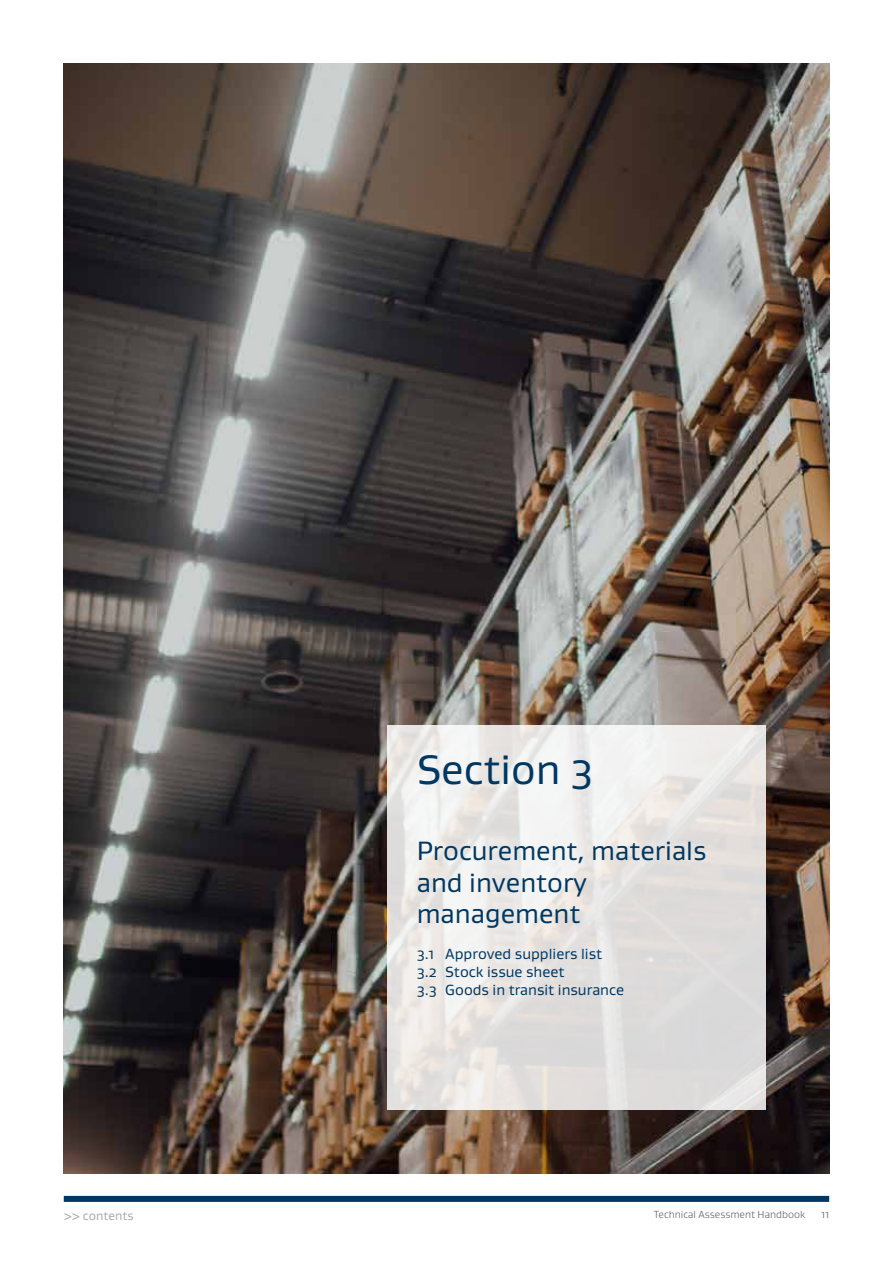
<style>
.page{position:relative;width:893px;height:1263px;background:#fff}
.page>*{position:absolute;margin:0;border:0;box-sizing:border-box;transform-origin:0 0}
.t1{font:42px "Gustan";color:#003862}
.t2{font:27px/31.5px "Gustan";color:#003862}
.t3{font:15px/18px "Gustan";color:#003862}
.t4{font:12.45px "Gustan";color:#a7a9ac}
.t5{font:300 10.5px "Gustan";color:#58595b}
.t6{font:10.5px "Gustan";color:#77787b}
</style>
<div class="page">
<div style="left:64px;top:1196px;width:765px;height:6px;background:#003862"></div>
<img style="left:64px;top:64px;width:765px;height:1109px">
<svg style="left:387px;top:725px;width:378px;height:385px"></svg>
<h1 class="t1" style="left:417px;top:742px;width:178px">Section 3</h1>
<h2 class="t2" style="left:417px;top:835px;width:291px">Procurement, materials and inventory management</h2>
<p class="t3" style="left:417px;top:945px;width:209px">3.1 Approved suppliers list<br>3.2 Stock issue sheet<br>3.3 Goods in transit insurance</p>
<p class="t4" style="left:64px;top:1208px;width:71px">&gt;&gt; contents</p>
<p class="t5" style="left:654px;top:1207px;width:153px">Technical Assessment Handbook</p>
<p class="t6" style="left:821px;top:1208px;width:9px">11</p>
</div>
